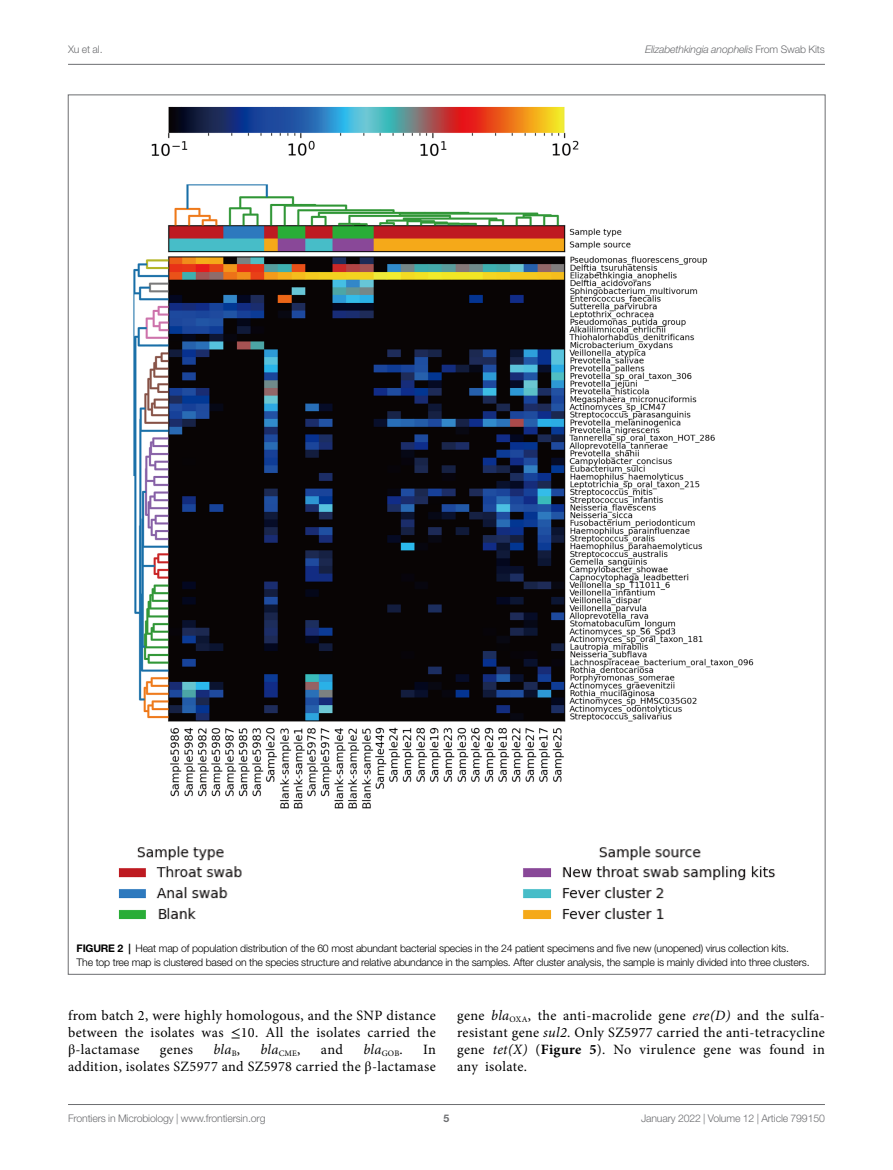
<style>
.page{position:relative;width:893px;height:1170px;background:#fff}
.page>*{position:absolute;margin:0;border:0;box-sizing:border-box;transform-origin:0 0}
.TEXT_FLUSH{font:14.25px/17.2px "Minion Pro";letter-spacing:.025em;color:#000;text-align:justify}
.TEXT_FLUSH-2{font:italic 14.25px "Minion Pro";letter-spacing:.02em;color:#000}
.FIG_LEG{font:300 10.5px/14.2px "Helvetica Neue LT Std";letter-spacing:-.02em;color:#000}
.t1{font:300 10.5px "Helvetica Neue LT Std";letter-spacing:-.015em;color:#6d6e71}
.t2{font:italic 300 10.5px "Helvetica Neue LT Std";letter-spacing:-.015em;color:#6d6e71}
.t3{font:700 10.5px "Helvetica Neue LT Std";color:#6d6e71}
.s1{font-style:normal}
.s2{font-weight:700}
.s3{font-family:"STIX General"}
.s4{font-style:italic}
</style>
<div class="page">
<hr style="left:68px;top:64px;width:757px;height:1px;background:#6d6e71">
<hr style="left:68px;top:1104px;width:757px;height:1px;background:#6d6e71">
<img style="left:118px;top:106px;width:657px;height:814px">
<p class="t1" style="left:68px;top:42px;width:36px">Xu et al.</p>
<p class="t2" style="left:645px;top:43px;width:181px">Elizabethkingia anophelis <span class="s1">From Swab Kits</span></p>
<p class="FIG_LEG" style="left:77px;top:940px;width:734px"><span class="s2">FIGURE 2 |</span> Heat map of population distribution of the 60 most abundant bacterial species in the 24 patient specimens and five new (unopened) virus collection kits.<br>The top tree map is clustered based on the species structure and relative abundance in the samples. After cluster analysis, the sample is mainly divided into three clusters.</p>
<p class="TEXT_FLUSH" style="left:68px;top:1006px;width:369px">from batch 2, were highly homologous, and the SNP distance between the isolates was <span class="s3">≤</span>10. All the isolates carried the <span class="s3">β</span>-lactamase</p>
<p class="TEXT_FLUSH" style="left:160px;top:1040px;width:35px">genes</p>
<p class="TEXT_FLUSH-2" style="left:213px;top:1039px;width:28px">bla<sub>B</sub><span class="s1">,</span></p>
<p class="TEXT_FLUSH-2" style="left:260px;top:1039px;width:42px">bla<sub>CME</sub><span class="s1">,</span></p>
<p class="TEXT_FLUSH" style="left:321px;top:1040px;width:24px">and</p>
<p class="TEXT_FLUSH-2" style="left:363px;top:1039px;width:41px">bla<sub>GOB</sub><span class="s1">.</span></p>
<p class="TEXT_FLUSH" style="left:68px;top:1040px;width:369px;text-align:right">In<br>addition, isolates SZ5977 and SZ5978 carried the <span class="s3">β</span>-lactamase</p>
<p class="TEXT_FLUSH" style="left:457px;top:1006px;width:369px">gene <span class="s4">bla</span><sub>OXA</sub>, the anti-macrolide gene <span class="s4">ere(D)</span> and the sulfa&shy;resistant gene <span class="s4">sul2</span>. Only SZ5977 carried the anti-tetracycline gene <span class="s4">tet(X)</span> (<span class="s2">Figure 5</span>). No virulence gene was found in any isolate.</p>
<p class="t1" style="left:68px;top:1111px;width:199px">Frontiers in Microbiology | www.frontiersin.org</p>
<p class="t3" style="left:444px;top:1111px;width:7px">5</p>
<p class="t1" style="left:641px;top:1111px;width:185px">January 2022 | Volume 12 | Article 799150</p>
</div>
